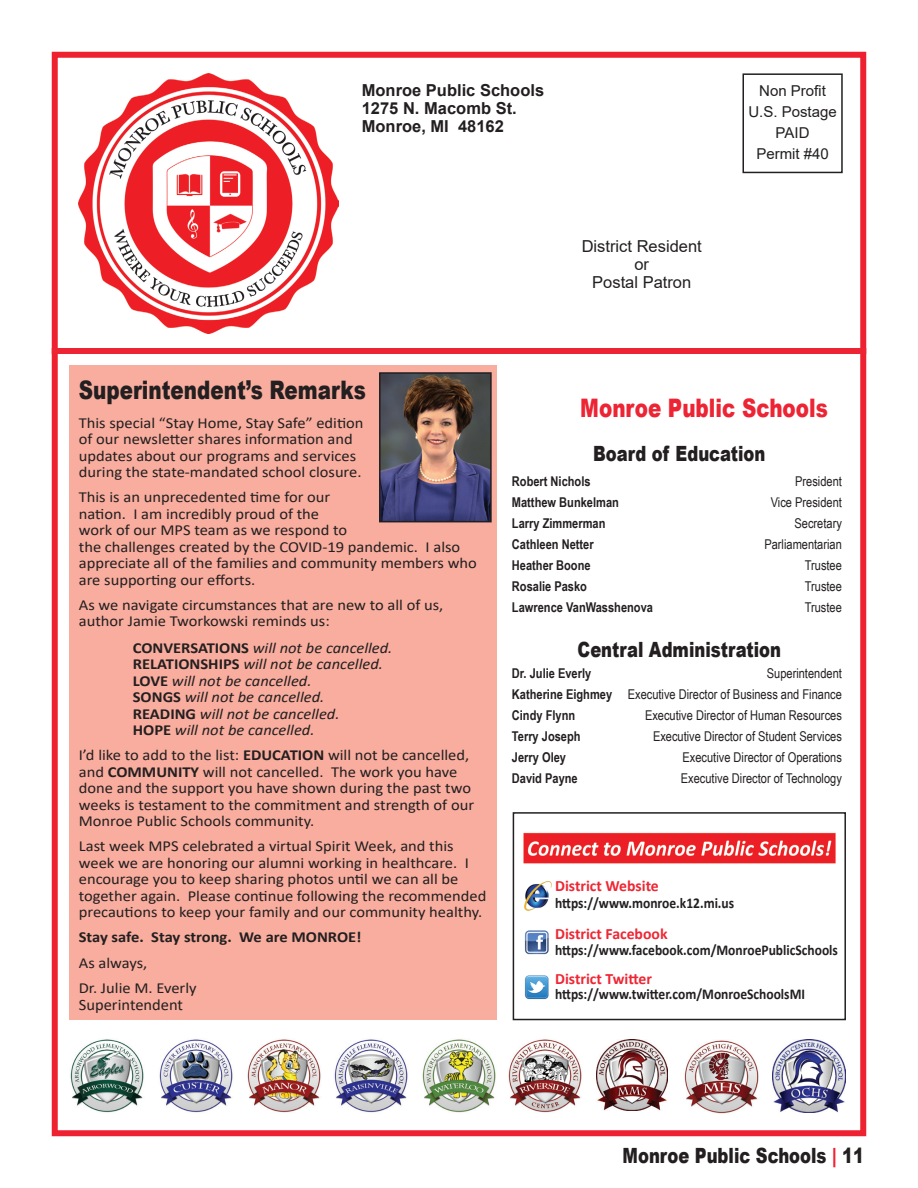
<style>
.page{position:relative;width:918px;height:1188px;background:#fff}
.page>*{position:absolute;margin:0;border:0;box-sizing:border-box;transform-origin:0 0}
.t1{font:900 25.5px "Arial";color:#231f20;scale:.78 1}
.t2{font:900 25.5px "Arial";color:#ed2433;scale:.78 1}
.t3{font:900 21px "Arial";color:#231f20;scale:.78 1}
.t4{font:700 16.5px/18px "Arial";color:#231f20}
.t5{font:16.5px/18px "Arial";color:#231f20;text-align:center}
.t6{font:15.9px "Calibri";color:#231f20;scale:1.04 1}
.t7{font:700 15.75px "Calibri";color:#ee2734}
.t8{font:15.3px/16.5px "Calibri";color:#231f20;scale:1.08 1}
.t9{font:italic 15.3px/16.5px "Calibri";color:#231f20;scale:1.08 1}
.t10{font:700 15.3px "Calibri";letter-spacing:-.005em;color:#231f20;scale:1.08 1}
.t11{font:700 15px "Calibri";color:#231f20;scale:.9 1}
.t12{font:15px/21px "Arial";color:#231f20;text-align:center}
.t13{font:13.5px/21px "Arial Narrow";color:#231f20;text-align:justify}
.t14{font:700 13.5px "Arial Narrow";color:#231f20}
.s1{font-weight:700;font-style:normal}
.s2{font-weight:700}
.s3{color:#ee2433}
</style>
<div class="page">
<div style="left:52px;top:52px;width:814px;height:1084px;border:6px solid #ee2131"></div>
<div style="left:69px;top:365px;width:428px;height:655px;background:#f8ad9e"></div>
<img style="left:79px;top:74px;width:259px;height:259px">
<img style="left:70px;top:1039px;width:74px;height:74px">
<img style="left:159px;top:1039px;width:74px;height:74px">
<img style="left:247px;top:1039px;width:74px;height:74px">
<img style="left:334px;top:1039px;width:74px;height:74px">
<img style="left:422px;top:1039px;width:74px;height:74px">
<img style="left:508px;top:1039px;width:74px;height:74px">
<img style="left:597px;top:1040px;width:71px;height:71px">
<img style="left:684px;top:1040px;width:75px;height:74px">
<img style="left:773px;top:1040px;width:73px;height:73px">
<div style="left:742px;top:73px;width:101px;height:100px;border:2px solid #231f20"></div>
<div style="left:52px;top:348px;width:814px;height:6px;background:#ed2433"></div>
<div style="left:513px;top:812px;width:333px;height:208px;border:2px solid #231f20"></div>
<img style="left:523px;top:832px;width:313px;height:168px">
<img style="left:382px;top:375px;width:107px;height:144px">
<div style="left:379px;top:372px;width:113px;height:150px;border:2px solid #231f20"></div>
<div style="left:555px;top:875px;width:282px;height:41px;background:#fff"></div>
<div style="left:555px;top:923px;width:282px;height:41px;background:#fff"></div>
<div style="left:555px;top:968px;width:282px;height:41px;background:#fff"></div>
<p class="t4" style="left:362px;top:82px;width:184px">Monroe Public Schools<br>1275 N. Macomb St.<br>Monroe, MI 48162</p>
<p class="t5" style="left:582px;top:237px;width:122px">District Resident or<br>Postal Patron</p>
<p class="t12" style="left:748px;top:80px;width:90px">Non Profit<br>U.S. Postage<br>PAID<br>Permit #40</p>
<h1 class="t1" style="left:79px;top:372px;width:370px">Superintendent’s Remarks</h1>
<p class="t8" style="left:79px;top:414px;width:265px">This special “Stay Home, Stay Safe” edition of our newsletter shares information and updates about our programs and services during the state-mandated school closure.</p>
<p class="t8" style="left:79px;top:489px;width:370px">This is an unprecedented time for our<br>nation. I am incredibly proud of the<br>work of our MPS team as we respond to<br>the challenges created by the COVID-19 pandemic. I also appreciate all of the families and community members who are supporting our efforts.</p>
<p class="t8" style="left:79px;top:596px;width:339px">As we navigate circumstances that are new to all of us, author Jamie Tworkowski reminds us:</p>
<p class="t9" style="left:133px;top:639px;width:242px"><span class="s1">CONVERSATIONS</span> will not be cancelled.<br><span class="s1">RELATIONSHIPS</span> will not be cancelled.<br><span class="s1">LOVE</span> will not be cancelled.<br><span class="s1">SONGS</span> will not be cancelled.<br><span class="s1">READING</span> will not be cancelled.<br><span class="s1">HOPE</span> will not be cancelled.</p>
<p class="t8" style="left:79px;top:747px;width:368px">I’d like to add to the list: <span class="s2">EDUCATION</span> will not be cancelled, and <span class="s2">COMMUNITY</span> will not cancelled. The work you have done and the support you have shown during the past two weeks is testament to the commitment and strength of our Monroe Public Schools community.</p>
<p class="t8" style="left:79px;top:838px;width:379px">Last week MPS celebrated a virtual Spirit Week, and this week we are honoring our alumni working in healthcare. I encourage you to keep sharing photos until we can all be together again. Please continue following the recommended precautions to keep your family and our community healthy.</p>
<p class="t10" style="left:79px;top:927px;width:263px">Stay safe. Stay strong. We are MONROE!</p>
<p class="t8" style="left:79px;top:950px;width:111px;line-height:25px">As always,<br>Dr. Julie M. Everly</p>
<p class="t6" style="left:79px;top:993px;width:102px">Superintendent</p>
<h1 class="t2" style="left:580px;top:390px;width:319px">Monroe Public Schools</h1>
<h2 class="t3" style="left:593px;top:438px;width:222px">Board of Education</h2>
<p class="t14" style="left:512px;top:471px;width:80px">Robert Nichols</p>
<p class="t13" style="left:795px;top:470px;width:48px">President</p>
<p class="t14" style="left:512px;top:492px;width:109px">Matthew Bunkelman</p>
<p class="t13" style="left:771px;top:491px;width:73px">Vice President</p>
<p class="t14" style="left:512px;top:513px;width:95px">Larry Zimmerman</p>
<p class="t13" style="left:795px;top:512px;width:49px">Secretary</p>
<p class="t14" style="left:512px;top:534px;width:83px">Cathleen Netter</p>
<p class="t13" style="left:764px;top:533px;width:79px">Parliamentarian</p>
<p class="t14" style="left:512px;top:555px;width:80px">Heather Boone</p>
<p class="t13" style="left:805px;top:554px;width:39px">Trustee</p>
<p class="t14" style="left:512px;top:576px;width:77px">Rosalie Pasko</p>
<p class="t13" style="left:805px;top:575px;width:39px">Trustee</p>
<p class="t14" style="left:512px;top:597px;width:143px">Lawrence VanWasshenova</p>
<p class="t13" style="left:805px;top:596px;width:39px">Trustee</p>
<h2 class="t3" style="left:578px;top:634px;width:262px">Central Administration</h2>
<p class="t13" style="left:512px;top:663px;width:331px;text-indent:255px">Superintendent <span class="s2">Katherine Eighmey</span> Executive Director of Business and Finance <span class="s2">Cindy Flynn</span></p>
<p class="t14" style="left:512px;top:663px;width:81px">Dr. Julie Everly</p>
<p class="t13" style="left:645px;top:705px;width:198px">Executive Director of Human Resources</p>
<p class="t14" style="left:512px;top:726px;width:70px">Terry Joseph</p>
<p class="t13" style="left:653px;top:726px;width:190px">Executive Director of Student Services</p>
<p class="t14" style="left:512px;top:747px;width:56px">Jerry Oley</p>
<p class="t13" style="left:683px;top:747px;width:161px">Executive Director of Operations</p>
<p class="t14" style="left:512px;top:768px;width:67px">David Payne</p>
<p class="t13" style="left:681px;top:768px;width:163px">Executive Director of Technology</p>
<p class="t7" style="left:555px;top:875px;width:105px">District Website</p>
<p class="t11" style="left:555px;top:892px;width:201px">https://www.monroe.k12.mi.us</p>
<p class="t7" style="left:555px;top:923px;width:114px">District Facebook</p>
<p class="t11" style="left:555px;top:940px;width:316px">https://www.facebook.com/MonroePublicSchools</p>
<p class="t7" style="left:555px;top:967px;width:99px">District Twitter</p>
<p class="t11" style="left:555px;top:983px;width:279px">https://www.twitter.com/MonroeSchoolsMI</p>
<h2 class="t3" style="left:623px;top:1140px;width:311px">Monroe Public Schools <span class="s3">|</span> 11</h2>
</div>
